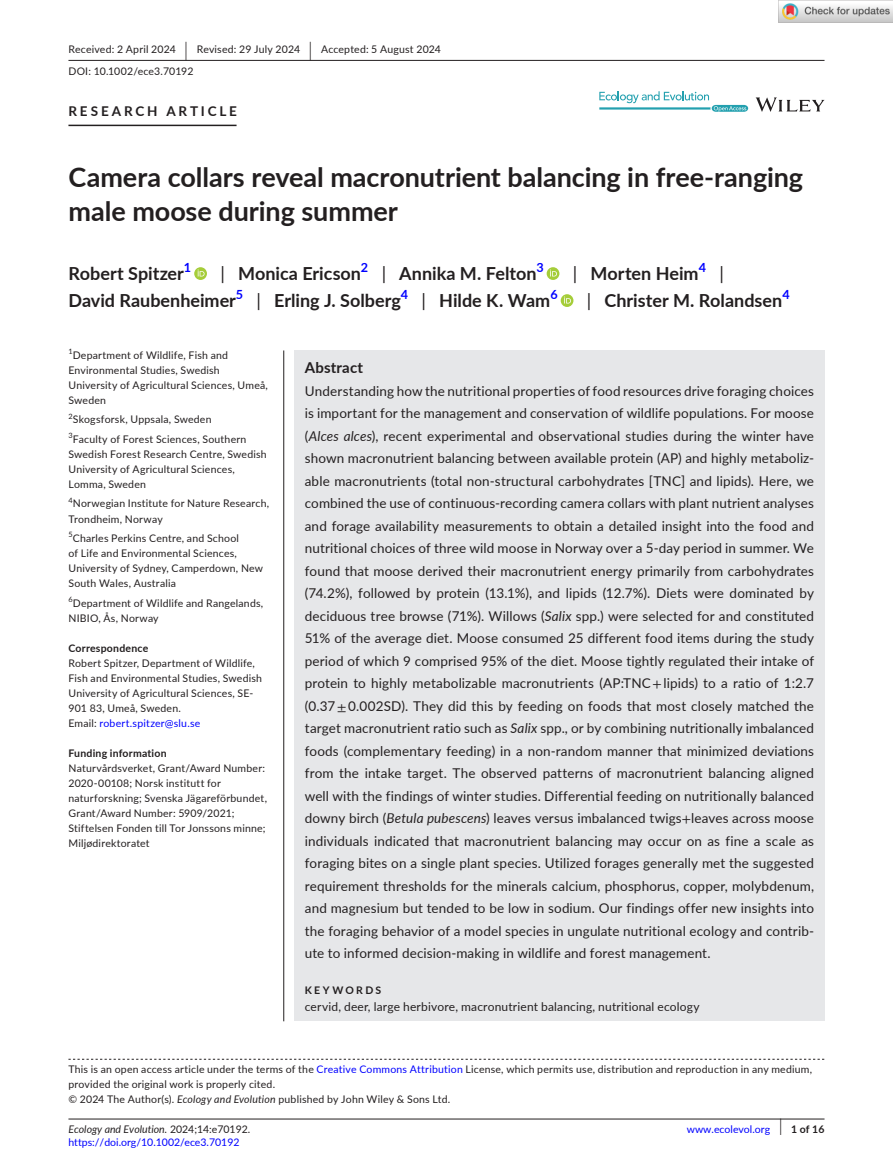
<style>
.page{position:relative;width:893px;height:1174px;background:#fff}
.page>*{position:absolute;margin:0;border:0;box-sizing:border-box;transform-origin:0 0}
.t1{font:700 27px/34.5px "Lato";color:#231f20}
.t2{font:700 18px "Lato";color:#231f20}
.t3{font:18px "Lato";color:#231f20}
.t4{font:700 15px "Lato";letter-spacing:.015em;color:#231f20}
.t5{font:13.5px/22.5px "Lato";letter-spacing:.01em;color:#231f20;text-align:justify}
.t6{font:700 13.5px "Lato";letter-spacing:.21em;color:#231f20}
.t7{font:700 12.6px "Lato";color:#00f}
.t8{font:12px "Lato";letter-spacing:.015em;color:#231f20}
.t9{font:10.5px/15px "Lato";letter-spacing:.02em;color:#231f20}
.t10{font:10.5px "Lato";color:#00f}
.t11{font:700 10.5px "Lato";letter-spacing:.02em;color:#231f20}
.t12{font:italic 10.5px "Lato";color:#231f20}
.t13{font:700 10.5px "Lato";letter-spacing:.22em;color:#231f20}
.t14{font:7.35px "Lato";color:#231f20}
.s1{font-size:19.65px}
.s2{font-weight:400}
.s3{color:#00f}
.s4{font-style:italic}
.s5{font-family:"STIX"}
.s6{font-style:normal}
.s7{font-weight:400;font-size:17.4px}
</style>
<div class="page">
<hr style="left:68px;top:1118px;width:756px;height:1px;background:#231f20">
<svg style="left:756px;top:97px;width:68px;height:15px"></svg>
<svg style="left:599px;top:91px;width:149px;height:21px"></svg>
<hr style="left:68px;top:60px;width:756px;height:1px;background:#231f20">
<hr style="left:68px;top:125px;width:169px;height:1px;background:#231f20">
<svg style="left:194px;top:267px;width:13px;height:13px"></svg>
<svg style="left:198px;top:269px;width:7px;height:7px"></svg>
<svg style="left:547px;top:267px;width:12px;height:13px"></svg>
<svg style="left:550px;top:269px;width:7px;height:7px"></svg>
<svg style="left:561px;top:294px;width:12px;height:13px"></svg>
<svg style="left:564px;top:296px;width:7px;height:7px"></svg>
<svg style="left:68px;top:1058px;width:756px;height:1px"></svg>
<div style="left:294px;top:350px;width:530px;height:671px;background:#e6e7e9"></div>
<hr style="left:283px;top:350px;width:1px;height:671px;background:#231f20">
<img style="left:779px;top:0;width:114px;height:23px">
<p class="t9" style="left:68px;top:38px;width:374px;line-height:21.8px">Received: 2 April 2024 <span class="s1">|</span> Revised: 29 July 2024 <span class="s1">|</span> Accepted: 5 August 2024<br>DOI: 10.1002/ece3.70192</p>
<p class="t6" style="left:68px;top:101px;width:170px">RESEARCH ARTICLE</p>
<h1 class="t1" style="left:68px;top:159px;width:736px">Camera collars reveal macronutrient balancing in free-ranging male moose during summer</h1>
<h2 class="t2" style="left:68px;top:260px;width:117px">Robert Spitzer</h2>
<p class="t7" style="left:184px;top:258px;width:9px">1</p>
<h2 class="t2" style="left:220px;top:260px;width:142px"><span class="s2">|</span> Monica Ericson</h2>
<p class="t7" style="left:361px;top:258px;width:9px">2</p>
<h2 class="t2" style="left:382px;top:260px;width:156px"><span class="s2">|</span> Annika M. Felton</h2>
<p class="t7" style="left:536px;top:258px;width:9px">3</p>
<h2 class="t2" style="left:573px;top:260px;width:127px"><span class="s2">|</span> Morten Heim</h2>
<p class="t7" style="left:699px;top:258px;width:9px">4</p>
<h2 class="t3" style="left:720px;top:260px;width:6px">|</h2>
<h2 class="t2" style="left:68px;top:287px;width:169px">David Raubenheimer</h2>
<p class="t7" style="left:236px;top:285px;width:9px">5</p>
<h2 class="t2" style="left:257px;top:287px;width:146px"><span class="s2">|</span> Erling J. Solberg</h2>
<p class="t7" style="left:401px;top:285px;width:9px">4</p>
<h2 class="t2" style="left:422px;top:287px;width:130px"><span class="s2">|</span> Hilde K. Wam</h2>
<p class="t7" style="left:550px;top:285px;width:9px">6</p>
<h2 class="t2" style="left:587px;top:287px;width:197px"><span class="s2">|</span> Christer M. Rolandsen</h2>
<p class="t7" style="left:782px;top:285px;width:9px">4</p>
<p class="t14" style="left:68px;top:346px;width:6px">1</p>
<p class="t9" style="left:68px;top:347px;width:201px;text-indent:4px">Department of Wildlife, Fish and<br>Environmental Studies, Swedish<br>University of Agricultural Sciences, Umeå,<br>Sweden</p>
<p class="t9" style="left:68px;top:409px;width:179px;line-height:19.5px"><sup>2</sup>Skogsforsk, Uppsala, Sweden<br><sup>3</sup>Faculty of Forest Sciences, Southern</p>
<p class="t9" style="left:68px;top:446px;width:200px">Swedish Forest Research Centre, Swedish<br>University of Agricultural Sciences,<br>Lomma, Sweden</p>
<p class="t9" style="left:68px;top:496px;width:202px"><sup>4</sup>Norwegian Institute for Nature Research,<br>Trondheim, Norway</p>
<p class="t9" style="left:68px;top:530px;width:196px"><sup>5</sup>Charles Perkins Centre, and School<br>of Life and Environmental Sciences, University of Sydney, Camperdown, New South Wales, Australia</p>
<p class="t9" style="left:68px;top:595px;width:196px"><sup>6</sup>Department of Wildlife and Rangelands,<br>NIBIO, Ås, Norway</p>
<p class="t11" style="left:68px;top:640px;width:81px">Correspondence</p>
<p class="t9" style="left:68px;top:655px;width:195px">Robert Spitzer, Department of Wildlife, Fish and Environmental Studies, Swedish University of Agricultural Sciences, SE-901 83, Umeå, Sweden.<br>Email: <span class="s3">robert.spitzer@slu.se</span></p>
<p class="t11" style="left:68px;top:745px;width:100px">Funding information</p>
<p class="t9" style="left:68px;top:760px;width:200px">Naturvårdsverket, Grant/Award Number:<br>2020-00108; Norsk institutt for naturforskning; Svenska Jägareförbundet, Grant/Award Number: 5909/2021; Stiftelsen Fonden till Tor Jonssons minne; Miljødirektoratet</p>
<p class="t4" style="left:305px;top:356px;width:60px">Abstract</p>
<p class="t5" style="left:305px;top:379px;width:511px">Understanding how the nutritional properties of food resources drive foraging choices is important for the management and conservation of wildlife populations. For moose (<span class="s4">Alces alces</span>), recent experimental and observational studies during the winter have shown macronutrient balancing between available protein (AP) and highly metaboliz&shy;able macronutrients (total non-structural carbohydrates [TNC] and lipids). Here, we combined the use of continuous-recording camera collars with plant nutrient analyses and forage availability measurements to obtain a detailed insight into the food and nutritional choices of three wild moose in Norway over a 5-day period in summer. We found that moose derived their macronutrient energy primarily from carbohydrates (74.2%), followed by protein (13.1%), and lipids (12.7%). Diets were dominated by deciduous tree browse (71%). Willows (<span class="s4">Salix</span> spp.) were selected for and constituted 51% of the average diet. Moose consumed 25 different food items during the study period of which 9 comprised 95% of the diet. Moose tightly regulated their intake of protein to highly metabolizable macronutrients (AP:TNC <span class="s5">+</span> lipids) to a ratio of 1:2.7 (0.37 <span class="s5">±</span> 0.002SD). They did this by feeding on foods that most closely matched the target macronutrient ratio such as <span class="s4">Salix</span> spp., or by combining nutritionally imbalanced foods (complementary feeding) in a non-random manner that minimized deviations from the intake target. The observed patterns of macronutrient balancing aligned well with the findings of winter studies. Differential feeding on nutritionally balanced downy birch (<span class="s4">Betula pubescens</span>) leaves versus imbalanced twigs<span class="s5">+</span>leaves across moose individuals indicated that macronutrient balancing may occur on as fine a scale as foraging bites on a single plant species. Utilized forages generally met the suggested requirement thresholds for the minerals calcium, phosphorus, copper, molybdenum, and magnesium but tended to be low in sodium. Our findings offer new insights into the foraging behavior of a model species in ungulate nutritional ecology and contrib&shy;ute to informed decision-making in wildlife and forest management.</p>
<p class="t13" style="left:305px;top:982px;width:78px">KEYWORDS</p>
<p class="t8" style="left:305px;top:997px;width:396px">cervid, deer, large herbivore, macronutrient balancing, nutritional ecology</p>
<p class="t9" style="left:68px;top:1061px;width:745px">This is an open access article under the terms of the <span class="s3">Creative Commons Attribution</span> License, which permits use, distribution and reproduction in any medium, provided the original work is properly cited.<br>© 2024 The Author(s). <span class="s4">Ecology and Evolution</span> published by John Wiley &amp; Sons Ltd.</p>
<p class="t12" style="left:68px;top:1121px;width:183px">Ecology and Evolution. <span class="s6">2024;14:e70192.</span></p>
<p class="t11" style="left:779px;top:1121px;width:46px"><span class="s7">|</span> 1 of 16</p>
<p class="t10" style="left:68px;top:1135px;width:173px">https://doi.org/10.1002/ece3.70192</p>
<p class="t10" style="left:687px;top:1121px;width:85px">www.ecolevol.org</p>
</div>
